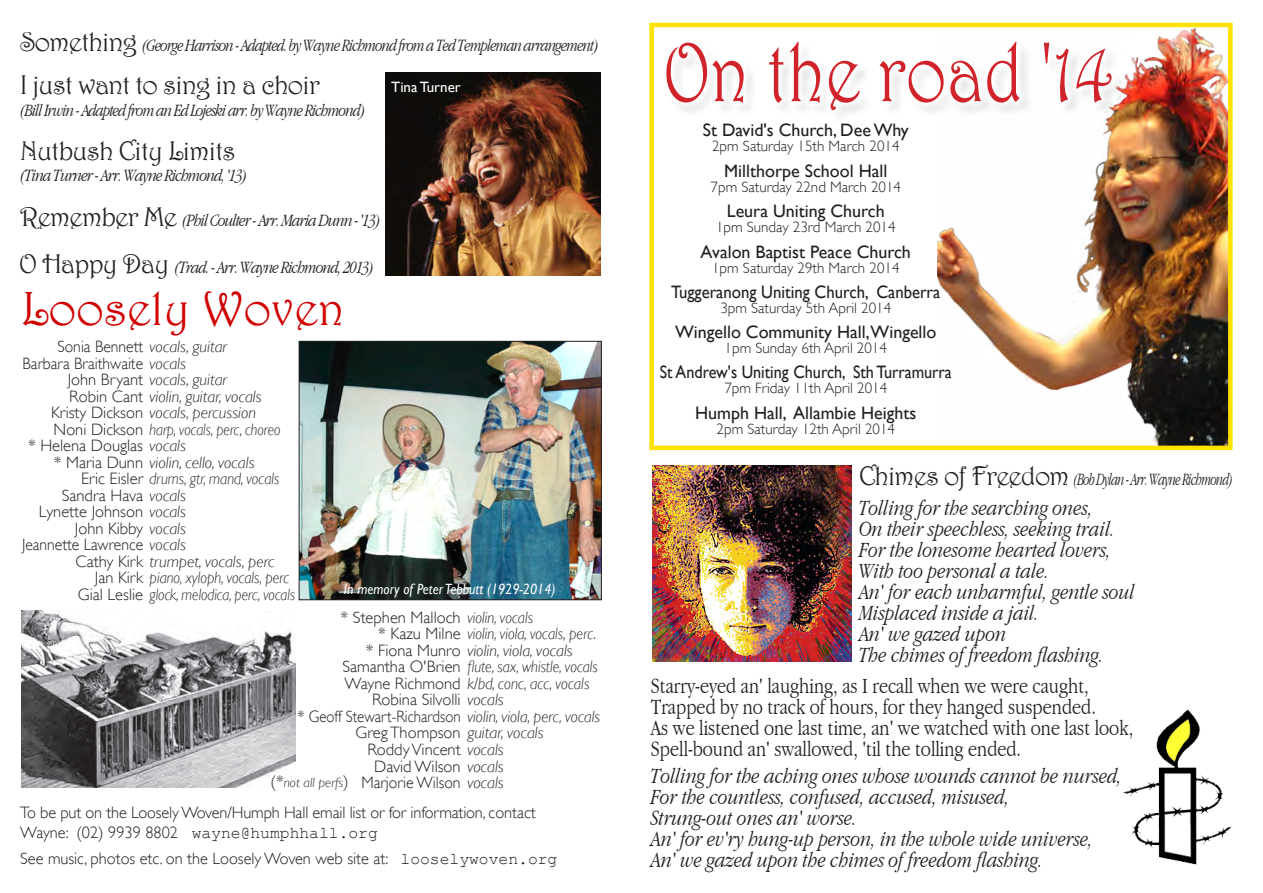
<style>
.page{position:relative;width:1263px;height:893px;background:#fff}
.page>*{position:absolute;margin:0;border:0;box-sizing:border-box;transform-origin:0 0}
.t1{font:84px "Harrington";color:#d1232a;scale:.84 1}
.t2{font:48px "Harrington";color:#d10000}
.Song_Title{font:27px "Harrington";letter-spacing:-.03em;color:#231f20}
.Chorus{font:italic 300 condensed 22.5px/21px "Garamond";color:#231f20}
.Verse{font:300 condensed 22.5px/21px "Garamond";color:#231f20}
.Song_Title-2{font:italic 300 condensed 18px "Garamond";letter-spacing:-.05em;color:#231f20}
.t3{font:18px "Gill Sans";color:#231f20}
.Song_Title-3{font:italic 300 condensed 18px "Garamond";letter-spacing:-.05em;color:#231f20;scale:.95 1}
.Song_Title-4{font:italic 300 condensed 18px "Garamond";letter-spacing:-.05em;color:#231f20;scale:.81 1}
.t4{font:18px "Gill Sans";color:#231f20;scale:.9 1}
.t5{font:18px "Gill Sans";color:#231f20;scale:.93 1}
.name{font:300 16.5px/19.8px "Gill Sans";color:#231f20}
.name-2{font:italic 300 16.5px "Gill Sans";color:#231f20}
.name-3{font:italic 300 16.5px "Gill Sans";color:#231f20;scale:.9 1}
.name-4{font:italic 300 16.5px "Gill Sans";color:#231f20;scale:.87 1}
.name-5{font:300 16.5px "Gill Sans";color:#231f20;scale:.9 1}
.name-6{font:300 16.5px "Gill Sans";color:#231f20;scale:.95 1}
.name-7{font:italic 300 16.5px "Gill Sans";color:#231f20;scale:.91 1}
.name-8{font:italic 300 16.5px "Gill Sans";color:#231f20;scale:.93 1}
.name-9{font:300 16.5px "Gill Sans";color:#231f20;scale:.96 1}
.t6{font:300 15px "Gill Sans";color:#231f20}
.name-10{font:15px "Gill Sans";color:#fff}
.name-11{font:italic 14.85px "Gill Sans";color:#fff;scale:.92 1}
.name-12{font:italic 300 13.5px "Gill Sans";color:#231f20}
.s1{font-family:"Harrington";font-weight:400;font-style:normal;font-stretch:normal;font-size:27px}
.s2{font-style:normal}
.s3{font-style:italic}
.s4{font-style:normal;font-size:16.5px}
.s5{font-family:"Courier New";font-weight:400}
</style>
<div class="page">
<img style="left:21px;top:610px;width:274px;height:177px">
<img style="left:386px;top:72px;width:214px;height:203px">
<img style="left:937px;top:28px;width:290px;height:417px">
<div style="left:663px;top:40px;width:464px;height:86px;background:#231f20;opacity:.25"></div>
<div style="left:656px;top:31px;width:465px;height:89px;background:#fff"></div>
<img style="left:1123px;top:709px;width:108px;height:155px">
<img style="left:652px;top:466px;width:199px;height:196px">
<div style="left:649px;top:23px;width:583px;height:427px;border:4px solid #ffe201"></div>
<img style="left:301px;top:343px;width:299px;height:255px">
<div style="left:299px;top:341px;width:303px;height:259px;border:1px solid #231f20"></div>
<p class="Song_Title-3" style="left:20px;top:35px;width:611px"><span class="s1">Something</span> (George Harrison - Adapted. by Wayne Richmond from a Ted Templeman arrangement)</p>
<p class="Song_Title" style="left:20px;top:69px;width:301px">I just want to sing in a choir</p>
<p class="Song_Title-2" style="left:20px;top:100px;width:347px">(Bill Irwin - Adapted from an Ed Lojeski arr. by Wayne Richmond)</p>
<p class="Song_Title" style="left:20px;top:134px;width:217px">Nutbush City Limits</p>
<p class="Song_Title-2" style="left:20px;top:166px;width:229px">(Tina Turner - Arr. Wayne Richmond, '13)</p>
<p class="Song_Title-2" style="left:20px;top:210px;width:362px"><span class="s1">Remember Me</span> (Phil Coulter - Arr. Maria Dunn - '13)</p>
<p class="Song_Title-2" style="left:19px;top:257px;width:356px"><span class="s1">O Happy Day</span> (Trad. - Arr. Wayne Richmond, 2013)</p>
<p class="t2" style="left:21px;top:280px;width:325px">Loosely Woven</p>
<p class="name-10" style="left:391px;top:79px;width:71px">Tina Turner</p>
<p class="name-2" style="left:57px;top:338px;width:171px"><span class="s2">Sonia Bennett</span> vocals, guitar</p>
<p class="name-6" style="left:23px;top:350px;width:173px">Barbara Braithwaite <span class="s3">vocals</span></p>
<p class="name-2" style="left:68px;top:371px;width:161px"><span class="s2">John Bryant</span> vocals, guitar</p>
<p class="name-2" style="left:69px;top:387px;width:194px"><span class="s2">Robin Cant</span> violin, guitar, vocals</p>
<p class="name-2" style="left:51px;top:404px;width:207px"><span class="s2">Kristy Dickson</span> vocals, percussion</p>
<p class="name-4" style="left:54px;top:420px;width:262px"><span class="s2">Noni Dickson</span> harp, vocals, perc, choreo</p>
<p class="name" style="left:28px;top:435px;width:159px">* Helena Douglas <span class="s3">vocals</span></p>
<p class="name-2" style="left:54px;top:453px;width:202px"><span class="s2">* Maria Dunn</span> violin, cello, vocals</p>
<p class="name-3" style="left:81px;top:470px;width:222px"><span class="s2">Eric Eisler</span> drums, gtr, mand, vocals</p>
<p class="name" style="left:62px;top:485px;width:126px">Sandra Hava <span class="s3">vocals</span></p>
<p class="name" style="left:39px;top:501px;width:149px">Lynette Johnson <span class="s3">vocals</span></p>
<p class="name" style="left:75px;top:518px;width:113px">John Kibby <span class="s3">vocals</span></p>
<p class="name-6" style="left:22px;top:532px;width:174px">Jeannette Lawrence <span class="s3">vocals</span></p>
<p class="name-2" style="left:76px;top:552px;width:200px"><span class="s2">Cathy Kirk</span> trumpet, vocals, perc</p>
<p class="name-3" style="left:95px;top:569px;width:217px"><span class="s2">Jan Kirk</span> piano, xyloph, vocals, perc</p>
<p class="name-4" style="left:78px;top:585px;width:251px"><span class="s2">Gial Leslie</span> glock, melodica, perc, vocals</p>
<p class="name-11" style="left:344px;top:581px;width:231px">In memory of Peter Tebbutt (1929-2014)</p>
<p class="name" style="left:341px;top:607px;width:194px">* Stephen Malloch <span class="s3">violin, vocals</span></p>
<p class="name-7" style="left:378px;top:625px;width:241px"><span class="s2">* Kazu Milne</span> violin, viola, vocals, perc.</p>
<p class="name-2" style="left:366px;top:641px;width:208px"><span class="s2">* Fiona Munro</span> violin, viola, vocals</p>
<p class="name-3" style="left:342px;top:658px;width:285px"><span class="s2">Samantha O'Brien</span> flute, sax, whistle, vocals</p>
<p class="name-8" style="left:344px;top:674px;width:265px"><span class="s2">Wayne Richmond</span> k/bd, conc, acc, vocals</p>
<p class="name" style="left:372px;top:689px;width:133px">Robina Silvolli <span class="s3">vocals</span></p>
<p class="name-5" style="left:298px;top:704px;width:338px">* Geoff Stewart-Richardson <span class="s3">violin, viola, perc, vocals</span></p>
<p class="name-2" style="left:356px;top:724px;width:190px"><span class="s2">Greg Thompson</span> guitar, vocals</p>
<p class="name" style="left:367px;top:739px;width:138px">Roddy Vincent <span class="s3">vocals</span></p>
<p class="name" style="left:374px;top:755px;width:131px">David Wilson <span class="s3">vocals</span></p>
<p class="name-9" style="left:361px;top:770px;width:150px">Marjorie Wilson <span class="s3">vocals</span></p>
<p class="name-12" style="left:270px;top:775px;width:80px"><span class="s4">(*</span>not all perfs<span class="s4">)</span></p>
<p class="name" style="left:20px;top:802px;width:517px">To be put on the Loosely Woven/Humph Hall email list or for information, contact<br>Wayne: (02) 9939 8802 <span class="s5">wayne@humphhall.org</span></p>
<p class="name" style="left:20px;top:848px;width:539px">See music, photos etc. on the Loosely Woven web site at: <span class="s5">looselywoven.org</span></p>
<p class="t1" style="left:663px;top:22px;width:538px">On the road '14</p>
<p class="t3" style="left:703px;top:120px;width:208px">St David's Church, Dee Why</p>
<p class="t6" style="left:712px;top:135px;width:189px">2pm Saturday 15th March 2014</p>
<p class="t3" style="left:724px;top:160px;width:165px">Millthorpe School Hall</p>
<p class="t6" style="left:710px;top:175px;width:192px">7pm Saturday 22nd March 2014</p>
<p class="t3" style="left:727px;top:200px;width:159px">Leura Uniting Church</p>
<p class="t6" style="left:716px;top:215px;width:181px">1pm Sunday 23rd March 2014</p>
<p class="t3" style="left:701px;top:241px;width:212px">Avalon Baptist Peace Church</p>
<p class="t6" style="left:712px;top:256px;width:189px">1pm Saturday 29th March 2014</p>
<p class="t5" style="left:671px;top:281px;width:291px">Tuggeranong Uniting Church, Canberra</p>
<p class="t6" style="left:720px;top:296px;width:172px">3pm Saturday 5th April 2014</p>
<p class="t3" style="left:675px;top:322px;width:263px">Wingello Community Hall,Wingello</p>
<p class="t6" style="left:725px;top:337px;width:164px">1pm Sunday 6th April 2014</p>
<p class="t4" style="left:660px;top:362px;width:326px">St Andrew's Uniting Church, Sth Turramurra</p>
<p class="t6" style="left:724px;top:377px;width:164px">7pm Friday 11th April 2014</p>
<p class="t3" style="left:695px;top:402px;width:223px">Humph Hall, Allambie Heights</p>
<p class="t6" style="left:716px;top:417px;width:180px">2pm Saturday 12th April 2014</p>
<p class="Song_Title-4" style="left:859px;top:469px;width:463px"><span class="s1">Chimes of Freedom</span> (Bob Dylan - Arr. Wayne Richmond)</p>
<p class="Chorus" style="left:859px;top:497px;width:277px">Tolling for the searching ones,<br>On their speechless, seeking trail.<br>For the lonesome hearted lovers,<br>With too personal a tale.<br>An' for each unharmful, gentle soul<br>Misplaced inside a jail.<br>An' we gazed upon<br>The chimes of freedom flashing.</p>
<p class="Verse" style="left:651px;top:675px;width:484px">Starry-eyed an' laughing, as I recall when we were caught, Trapped by no track of hours, for they hanged suspended.<br>As we listened one last time, an' we watched with one last look, Spell-bound an' swallowed, 'til the tolling ended.</p>
<p class="Chorus" style="left:651px;top:766px;width:473px">Tolling for the aching ones whose wounds cannot be nursed, For the countless, confused, accused, misused,<br>Strung-out ones an' worse.<br>An' for ev'ry hung-up person, in the whole wide universe, An' we gazed upon the chimes of freedom flashing.</p>
</div>
